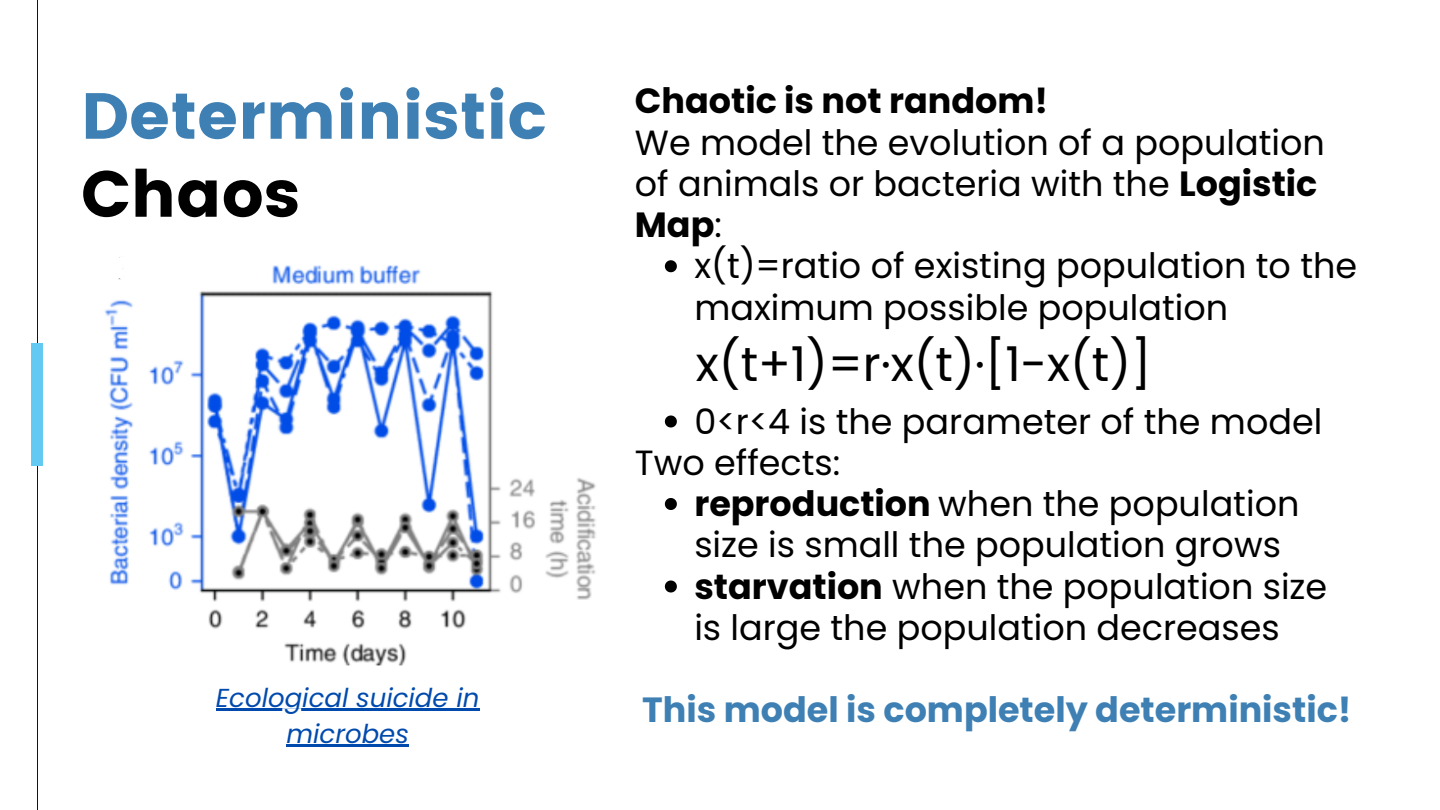
<style>
.page{position:relative;width:1440px;height:810px;background:#fff}
.page>*{position:absolute;margin:0;border:0;box-sizing:border-box;transform-origin:0 0}
.t1{font:65px "Poppins";color:#3e80b4}
.t2{font:65px "Poppins";color:#000}
.t3{font:48px "Poppins";color:#000}
.t4{font:35px/41.2px "Poppins";color:#000}
.t5{font:700 35px "Poppins";color:#3e80b4}
.t6{font:700 35px "Poppins";color:#000}
.t7{font:italic 26px/36px "Poppins";color:#004aad;text-align:center}
.s1{font-weight:700}
</style>
<div class="page">
<hr style="left:37px;top:0;width:1px;height:810px;background:#141414">
<div style="left:32px;top:344px;width:11px;height:122px;background:#62c9f2"></div>
<img style="left:104px;top:265px;width:492px;height:401px">
<svg style="left:665px;top:260px;width:12px;height:12px"></svg>
<svg style="left:665px;top:416px;width:12px;height:12px"></svg>
<svg style="left:665px;top:498px;width:12px;height:12px"></svg>
<svg style="left:665px;top:580px;width:12px;height:12px"></svg>
<svg style="left:104px;top:257px;width:31px;height:27px"></svg>
<hr style="left:216px;top:709px;width:263px;height:2px;background:#004aad">
<hr style="left:286px;top:745px;width:123px;height:2px;background:#004aad">
<h1 class="t1" style="left:81px;top:78px;width:467px">Deterministic</h1>
<h1 class="t2" style="left:81px;top:156px;width:221px">Chaos</h1>
<p class="t7" style="left:216px;top:680px;width:265px">Ecological suicide in microbes</p>
<p class="t6" style="left:635px;top:77px;width:415px">Chaotic is not random!</p>
<p class="t4" style="left:635px;top:122px;width:692px">We model the evolution of a population of animals or bacteria with the <span class="s1">Logistic<br>Map</span>:</p>
<p class="t4" style="left:694px;top:245px;width:664px">x(t)=ratio of existing population to the maximum possible population</p>
<h2 class="t3" style="left:696px;top:331px;width:457px">x(t+1)=r·x(t)·[1-x(t)]</h2>
<p class="t4" style="left:635px;top:401px;width:689px;text-indent:59px">0&lt;r&lt;4 is the parameter of the model<br>Two effects:</p>
<p class="t4" style="left:694px;top:483px;width:634px"><span class="s1">reproduction</span> when the population size is small the population grows <span class="s1">starvation</span> when the population size is large the population decreases</p>
<p class="t5" style="left:642px;top:686px;width:711px">This model is completely deterministic!</p>
</div>
